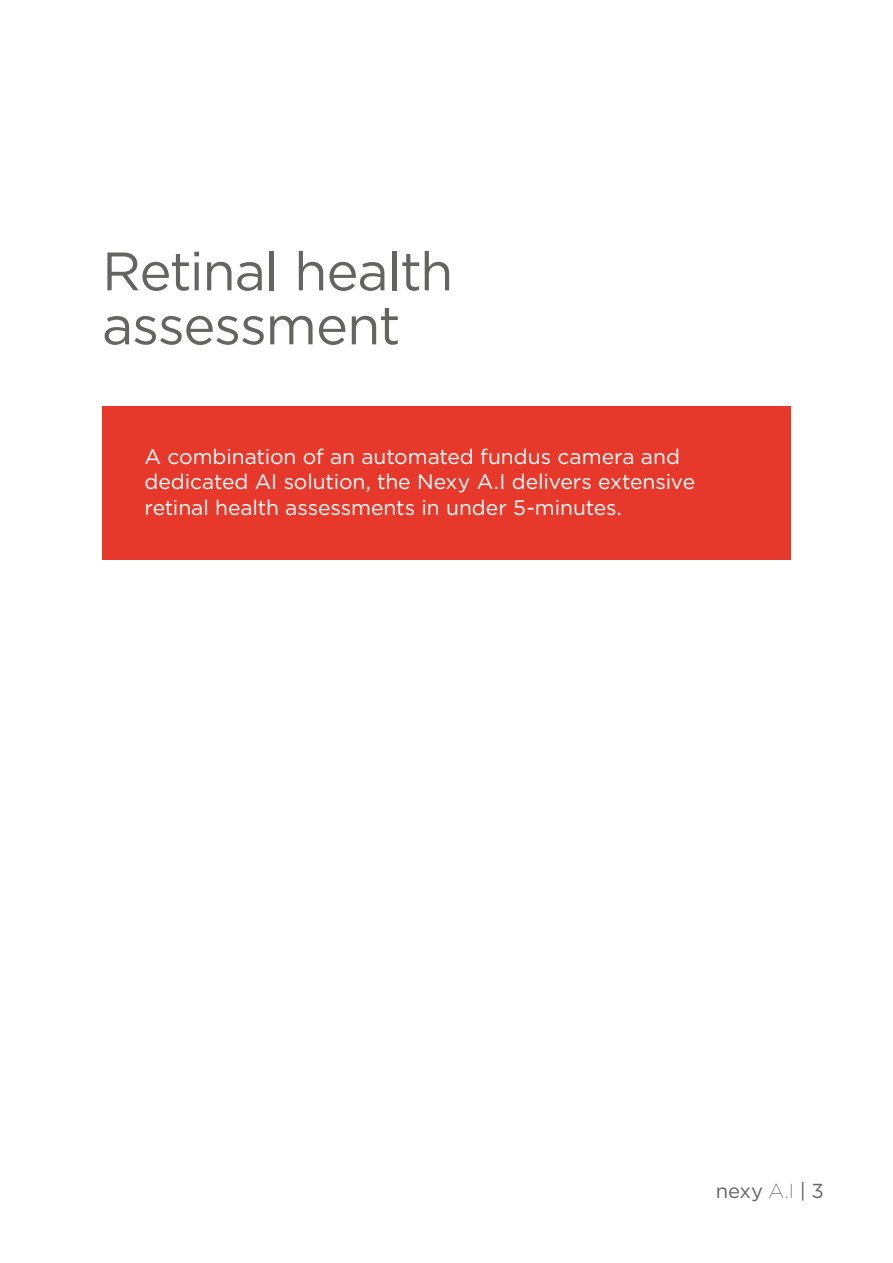
<style>
.page{position:relative;width:893px;height:1263px;background:#fff}
.page>*{position:absolute;margin:0;border:0;box-sizing:border-box;transform-origin:0 0}
.t1{font:54px/54px "Gotham";letter-spacing:-.02em;color:#646463}
.t2{font:21px/25.5px "Gotham";letter-spacing:-.005em;color:#fff}
.t3{font:20.25px "Gotham";color:#646463}
.s1{font-family:"Gotham Ex";font-weight:300}
</style>
<div class="page">
<div style="left:102px;top:406px;width:689px;height:153px;background:#e7392b"></div>
<h1 class="t1" style="left:102px;top:243px;width:353px">Retinal health assessment</h1>
<p class="t2" style="left:145px;top:443px;width:552px">A combination of an automated fundus camera and dedicated AI solution, the Nexy A.I delivers extensive retinal health assessments in under 5-minutes.</p>
<p class="t3" style="left:716px;top:1179px;width:110px">nexy <span class="s1">A.I</span> | 3</p>
</div>
